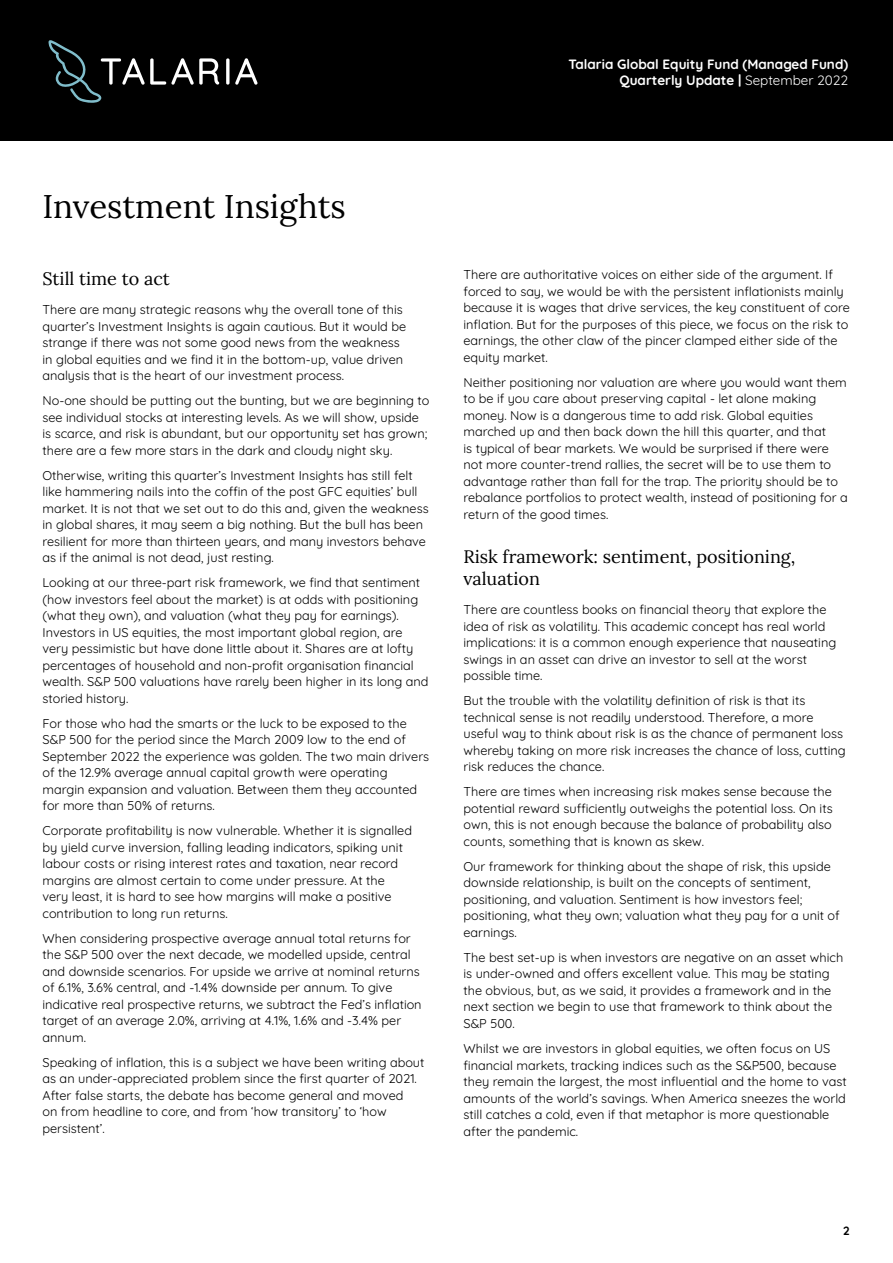
<style>
.page{position:relative;width:893px;height:1263px;background:#fff}
.page>*{position:absolute;margin:0;border:0;box-sizing:border-box;transform-origin:0 0}
.t1{font:33px "Lora";color:#000}
.t2{font:18px/22.5px "Lora";color:#000}
.t3{font:700 13.5px/16.2px "Quicksand";color:#fff;text-align:right}
.t4{font:12.75px/16.5px "Quicksand";color:#000}
.t5{font:700 12px "Quicksand";color:#000}
.s1{font-weight:400}
</style>
<div class="page">
<div style="left:0;top:0;width:893px;height:141px;background:#000"></div>
<svg style="left:226px;top:58px;width:3px;height:27px"></svg>
<svg style="left:235px;top:58px;width:22px;height:27px"></svg>
<svg style="left:48px;top:40px;width:171px;height:63px"></svg>
<p class="t3" style="left:568px;top:54px;width:281px">Talaria Global Equity Fund (Managed Fund)<br>Quarterly Update | <span class="s1">September 2022</span></p>
<h1 class="t1" style="left:43px;top:181px;width:305px">Investment Insights</h1>
<h2 class="t2" style="left:43px;top:266px;width:129px">Still time to act</h2>
<p class="t4" style="left:43px;top:300px;width:365px">There are many strategic reasons why the overall tone of this quarter’s Investment Insights is again cautious. But it would be strange if there was not some good news from the weakness in global equities and we find it in the bottom-up, value driven analysis that is the heart of our investment process.</p>
<p class="t4" style="left:43px;top:391px;width:388px">No-one should be putting out the bunting, but we are beginning to see individual stocks at interesting levels. As we will show, upside is scarce, and risk is abundant, but our opportunity set has grown; there are a few more stars in the dark and cloudy night sky.</p>
<p class="t4" style="left:43px;top:465px;width:388px">Otherwise, writing this quarter’s Investment Insights has still felt like hammering nails into the coffin of the post GFC equities’ bull market. It is not that we set out to do this and, given the weakness in global shares, it may seem a big nothing. But the bull has been resilient for more than thirteen years, and many investors behave as if the animal is not dead, just resting.</p>
<p class="t4" style="left:43px;top:573px;width:388px">Looking at our three-part risk framework, we find that sentiment (how investors feel about the market) is at odds with positioning (what they own), and valuation (what they pay for earnings).<br>Investors in US equities, the most important global region, are very pessimistic but have done little about it. Shares are at lofty percentages of household and non-profit organisation financial wealth. S&amp;P 500 valuations have rarely been higher in its long and storied history.</p>
<p class="t4" style="left:43px;top:713px;width:388px">For those who had the smarts or the luck to be exposed to the S&amp;P 500 for the period since the March 2009 low to the end of September 2022 the experience was golden. The two main drivers of the 12.9% average annual capital growth were operating margin expansion and valuation. Between them they accounted for more than 50% of returns.</p>
<p class="t4" style="left:43px;top:821px;width:371px">Corporate profitability is now vulnerable. Whether it is signalled by yield curve inversion, falling leading indicators, spiking unit labour costs or rising interest rates and taxation, near record margins are almost certain to come under pressure. At the very least, it is hard to see how margins will make a positive contribution to long run returns.</p>
<p class="t4" style="left:43px;top:928px;width:381px">When considering prospective average annual total returns for the S&amp;P 500 over the next decade, we modelled upside, central and downside scenarios. For upside we arrive at nominal returns of 6.1%, 3.6% central, and -1.4% downside per annum. To give indicative real prospective returns, we subtract the Fed’s inflation target of an average 2.0%, arriving at 4.1%, 1.6% and -3.4% per annum.</p>
<p class="t4" style="left:43px;top:1052px;width:384px">Speaking of inflation, this is a subject we have been writing about as an under-appreciated problem since the first quarter of 2021.<br>After false starts, the debate has become general and moved<br>on from headline to core, and from ‘how transitory’ to ‘how persistent’.</p>
<p class="t4" style="left:463px;top:265px;width:388px">There are authoritative voices on either side of the argument. If forced to say, we would be with the persistent inflationists mainly because it is wages that drive services, the key constituent of core inflation. But for the purposes of this piece, we focus on the risk to earnings, the other claw of the pincer clamped either side of the equity market.</p>
<p class="t4" style="left:463px;top:373px;width:386px">Neither positioning nor valuation are where you would want them to be if you care about preserving capital - let alone making money. Now is a dangerous time to add risk. Global equities marched up and then back down the hill this quarter, and that<br>is typical of bear markets. We would be surprised if there were not more counter-trend rallies, the secret will be to use them to advantage rather than fall for the trap. The priority should be to rebalance portfolios to protect wealth, instead of positioning for a return of the good times.</p>
<h2 class="t2" style="left:463px;top:544px;width:333px">Risk framework: sentiment, positioning, valuation</h2>
<p class="t4" style="left:463px;top:600px;width:374px">There are countless books on financial theory that explore the idea of risk as volatility. This academic concept has real world implications: it is a common enough experience that nauseating swings in an asset can drive an investor to sell at the worst possible time.</p>
<p class="t4" style="left:463px;top:691px;width:384px">But the trouble with the volatility definition of risk is that its technical sense is not readily understood. Therefore, a more useful way to think about risk is as the chance of permanent loss whereby taking on more risk increases the chance of loss, cutting risk reduces the chance.</p>
<p class="t4" style="left:463px;top:782px;width:371px;text-align:justify">There are times when increasing risk makes sense because the potential reward sufficiently outweighs the potential loss. On its own, this is not enough because the balance of probability also counts, something that is known as skew.</p>
<p class="t4" style="left:463px;top:857px;width:378px">Our framework for thinking about the shape of risk, this upside downside relationship, is built on the concepts of sentiment, positioning, and valuation. Sentiment is how investors feel; positioning, what they own; valuation what they pay for a unit of earnings.</p>
<p class="t4" style="left:463px;top:948px;width:381px">The best set-up is when investors are negative on an asset which is under-owned and offers excellent value. This may be stating the obvious, but, as we said, it provides a framework and in the next section we begin to use that framework to think about the S&amp;P 500.</p>
<p class="t4" style="left:463px;top:1039px;width:385px">Whilst we are investors in global equities, we often focus on US financial markets, tracking indices such as the S&amp;P500, because they remain the largest, the most influential and the home to vast amounts of the world’s savings. When America sneezes the world still catches a cold, even if that metaphor is more questionable after the pandemic.</p>
<p class="t5" style="left:843px;top:1222px;width:8px">2</p>
</div>
